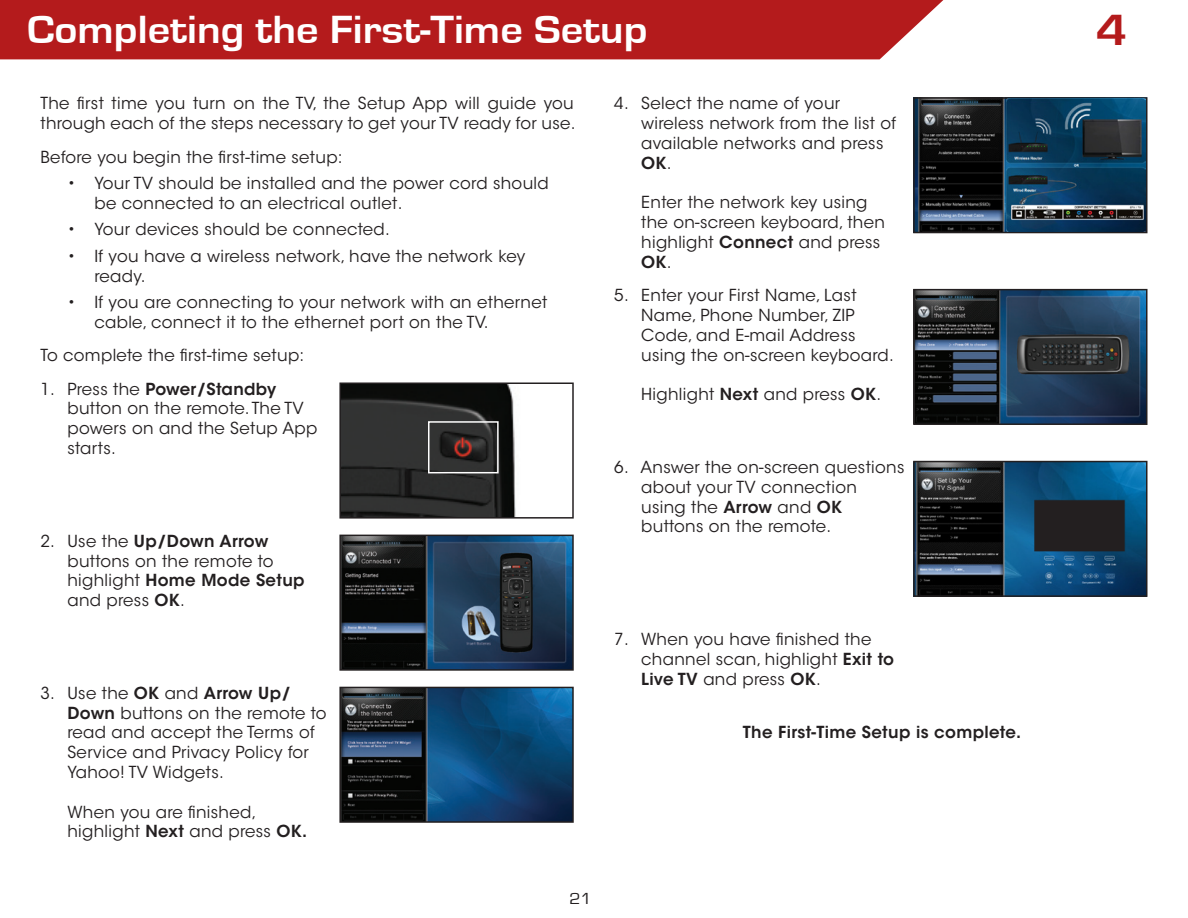
<style>
.page{position:relative;width:1188px;height:918px;background:#fff}
.page>*{position:absolute;margin:0;border:0;box-sizing:border-box;transform-origin:0 0}
.t1{font:700 45px "Eurostile";color:#b41b1c;scale:1.1 1}
.t2{font:700 40.5px "Eurostile";color:#fff;scale:1.1 1}
.t3{font:16.5px/19.8px "ITC Avant Garde Std";letter-spacing:.02em;color:#231f20}
.t4{font:600 16.5px "ITC Avant Garde Std";letter-spacing:.02em;color:#231f20}
.t5{font:16.5px "Eurostile";color:#231f20;scale:1.1 1}
.s1{font-weight:600}
</style>
<div class="page">
<div style="left:0;top:0;width:943px;height:59px;background:#b41b1c"></div>
<img style="left:342px;top:385px;width:174px;height:131px">
<div style="left:339px;top:382px;width:235px;height:137px;border:2px solid #231f20"></div>
<img style="left:342px;top:538px;width:229px;height:130px">
<div style="left:339px;top:535px;width:235px;height:136px;border:2px solid #231f20"></div>
<img style="left:342px;top:690px;width:229px;height:130px">
<div style="left:339px;top:687px;width:235px;height:136px;border:2px solid #231f20"></div>
<img style="left:916px;top:292px;width:229px;height:130px">
<div style="left:913px;top:289px;width:235px;height:136px;border:2px solid #231f20"></div>
<img style="left:916px;top:464px;width:229px;height:130px">
<div style="left:913px;top:461px;width:235px;height:136px;border:2px solid #231f20"></div>
<div style="left:428px;top:421px;width:71px;height:52px;border:2px solid #fff"></div>
<img style="left:916px;top:100px;width:90px;height:130px">
<div style="left:913px;top:97px;width:235px;height:136px;border:2px solid #231f20"></div>
<img style="left:1006px;top:99px;width:140px;height:133px">
<h2 class="t2" style="left:27px;top:8px;width:566px">Completing the First-Time Setup</h2>
<p class="t3" style="left:40px;top:94px;width:537px">The first time you turn on the TV, the Setup App will guide you through each of the steps necessary to get your TV ready for use.</p>
<p class="t3" style="left:40px;top:147px;width:304px">Before you begin the first-time setup:</p>
<p class="t3" style="left:94px;top:173px;width:456px;text-indent:-27px">• Your TV should be installed and the power cord should be connected to an electrical outlet.</p>
<p class="t3" style="left:67px;top:220px;width:324px">• Your devices should be connected.</p>
<p class="t3" style="left:94px;top:246px;width:432px;text-indent:-27px">• If you have a wireless network, have the network key ready.</p>
<p class="t3" style="left:94px;top:293px;width:454px;text-indent:-27px">• If you are connecting to your network with an ethernet cable, connect it to the ethernet port on the TV.</p>
<p class="t3" style="left:40px;top:346px;width:265px">To complete the first-time setup:</p>
<p class="t3" style="left:67px;top:379px;width:251px;text-indent:-27px">1. Press the <span class="s1">Power/Standby </span>button on the remote. The TV powers on and the Setup App starts.</p>
<p class="t3" style="left:67px;top:531px;width:239px;text-indent:-27px">2. Use the <span class="s1">Up/Down Arrow </span>buttons on the remote to highlight <span class="s1">Home Mode Setup </span>and press <span class="s1">OK</span>.</p>
<p class="t3" style="left:67px;top:683px;width:261px;text-indent:-27px">3. Use the <span class="s1">OK</span> and <span class="s1">Arrow Up/<br>Down</span> buttons on the remote to read and accept the Terms of<br>Service and Privacy Policy for<br>Yahoo! TV Widgets.</p>
<p class="t3" style="left:67px;top:802px;width:241px">When you are finished, highlight <span class="s1">Next</span> and press <span class="s1">OK.</span></p>
<p class="t5" style="left:569px;top:890px;width:22px">21</p>
<p class="t3" style="left:641px;top:94px;width:256px;text-indent:-27px">4. Select the name of your wireless network from the list of available networks and press<br><span class="s1">OK</span>.</p>
<p class="t3" style="left:641px;top:193px;width:245px">Enter the network key using the on-screen keyboard, then highlight <span class="s1">Connect</span> and press<br><span class="s1">OK</span>.</p>
<p class="t3" style="left:641px;top:285px;width:254px;text-indent:-27px">5. Enter your First Name, Last<br>Name, Phone Number, ZIP<br>Code, and E-mail Address using the on-screen keyboard.</p>
<p class="t3" style="left:641px;top:384px;width:241px">Highlight <span class="s1">Next</span> and press <span class="s1">OK</span>.</p>
<p class="t3" style="left:641px;top:457px;width:265px;text-indent:-27px">6. Answer the on-screen questions about your TV connection using the <span class="s1">Arrow</span> and <span class="s1">OK </span>buttons on the remote.</p>
<p class="t3" style="left:641px;top:629px;width:254px;text-indent:-27px">7. When you have finished the channel scan, highlight <span class="s1">Exit to<br>Live TV</span> and press <span class="s1">OK</span>.</p>
<p class="t4" style="left:743px;top:721px;width:280px">The First-Time Setup is complete.</p>
<h1 class="t1" style="left:1096px;top:5px;width:30px">4</h1>
</div>
